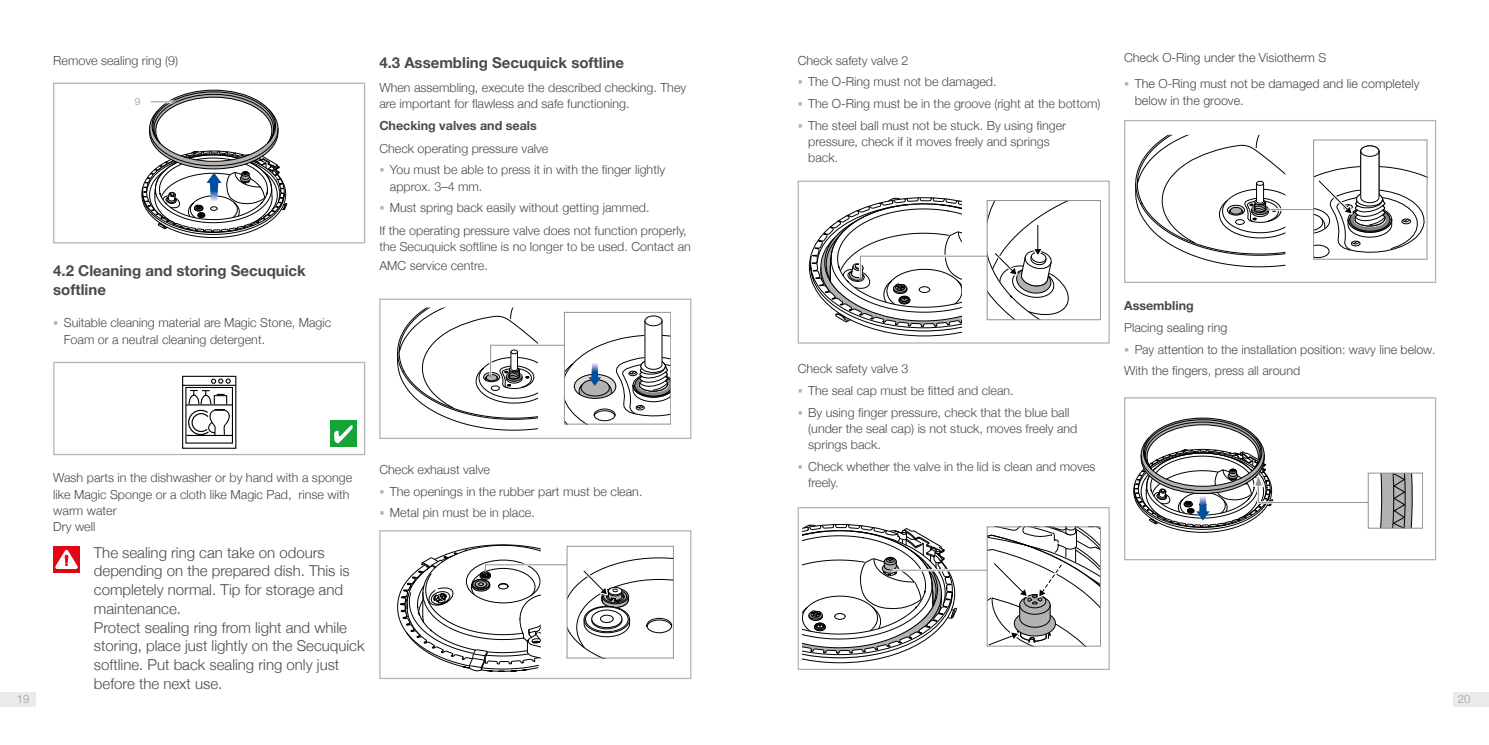
<style>
.page{position:relative;width:1489px;height:745px;background:#fff}
.page>*{position:absolute;margin:0;border:0;box-sizing:border-box;transform-origin:0 0}
.t1{font:300 15px/18.8px "Helvetica Neue";color:#4a4a49}
.t2{font:700 15px/18.8px "Helvetica Neue";color:#4a4a49}
.t3{font:300 12.5px/16.2px "Helvetica Neue";color:#4a4a49}
.t4{font:300 12.5px/26.9px "Helvetica Neue LTW1 G";color:#4a4a49}
.t5{font:700 12.5px "Helvetica Neue";color:#4a4a49}
.t6{font:700 12.5px "Helvetica Neue LTW1 G";color:#4a4a49}
.t7{font:300 11.25px "Helvetica Neue LTW1 G";color:#9c9c9c}
.t8{font:300 10.12px "Helvetica Neue";color:#89949b}
</style>
<div class="page">
<div style="left:1453px;top:691px;width:35px;height:14px;background:#ebebeb"></div>
<div style="left:0;top:691px;width:35px;height:14px;background:#ebebeb"></div>
<svg style="left:141px;top:90px;width:146px;height:148px"></svg>
<div style="left:53px;top:83px;width:312px;height:160px;border:1px solid #b2b2b2"></div>
<svg style="left:182px;top:375px;width:54px;height:73px"></svg>
<div style="left:53px;top:361px;width:312px;height:94px;border:1px solid #b2b2b2"></div>
<div style="left:330px;top:420px;width:26px;height:26px;background:#14a438"></div>
<svg style="left:334px;top:425px;width:18px;height:18px"></svg>
<svg style="left:397px;top:307px;width:273px;height:124px"></svg>
<div style="left:379px;top:298px;width:312px;height:140px;border:1px solid #b2b2b2"></div>
<svg style="left:397px;top:544px;width:276px;height:128px"></svg>
<div style="left:379px;top:530px;width:312px;height:148px;border:1px solid #b2b2b2"></div>
<svg style="left:808px;top:197px;width:292px;height:139px"></svg>
<div style="left:797px;top:180px;width:312px;height:163px;border:1px solid #b2b2b2"></div>
<hr style="left:891px;top:569px;width:96px;height:1px;background:#89949b">
<svg style="left:802px;top:524px;width:154px;height:139px"></svg>
<svg style="left:987px;top:526px;width:113px;height:121px"></svg>
<div style="left:797px;top:506px;width:312px;height:163px;border:1px solid #b2b2b2"></div>
<hr style="left:1268px;top:209px;width:45px;height:1px;background:#89949b">
<svg style="left:1135px;top:134px;width:150px;height:133px"></svg>
<svg style="left:1313px;top:140px;width:113px;height:120px"></svg>
<div style="left:1123px;top:120px;width:312px;height:163px;border:1px solid #b2b2b2"></div>
<svg style="left:1380px;top:474px;width:32px;height:52px;background:#959595"></svg>
<div style="left:1367px;top:472px;width:55px;height:56px;border:1px solid #89949b"></div>
<svg style="left:1133px;top:417px;width:236px;height:116px"></svg>
<div style="left:1123px;top:397px;width:312px;height:163px;border:1px solid #b2b2b2"></div>
<div style="left:53px;top:546px;width:27px;height:27px;background:#e30612"></div>
<svg style="left:55px;top:549px;width:23px;height:19px"></svg>
<p class="t3" style="left:53px;top:52px;width:127px">Remove sealing ring (9)</p>
<p class="t8" style="left:135px;top:93px;width:7px">9</p>
<p class="t2" style="left:53px;top:261px;width:254px">4.2 Cleaning and storing Secuquick softline</p>
<p class="t3" style="left:64px;top:313px;width:269px">Suitable cleaning material are Magic Stone, Magic<br>Foam or a neutral cleaning detergent.</p>
<p class="t2" style="left:379px;top:54px;width:246px">4.3 Assembling Secuquick softline</p>
<p class="t3" style="left:379px;top:78px;width:308px">When assembling, execute the described checking. They are important for flawless and safe functioning.</p>
<p class="t5" style="left:379px;top:116px;width:159px">Checking valves and seals</p>
<p class="t3" style="left:390px;top:137px;width:277px;line-height:21.6px;text-indent:-11px">Check operating pressure valve<br>You must be able to press it in with the finger lightly</p>
<p class="t3" style="left:390px;top:177px;width:94px">approx. 3–4 mm.</p>
<p class="t3" style="left:390px;top:199px;width:261px">Must spring back easily without getting jammed.</p>
<p class="t3" style="left:379px;top:221px;width:309px">If the operating pressure valve does not function properly,</p>
<p class="t3" style="left:379px;top:236px;width:313px;line-height:18.8px">the Secuquick softline is no longer to be used. Contact an<br>AMC service centre.</p>
<p class="t3" style="left:53px;top:468px;width:300px">Wash parts in the dishwasher or by hand with a sponge like Magic Sponge or a cloth like Magic Pad, rinse with warm water<br>Dry well</p>
<p class="t1" style="left:94px;top:541px;width:272px">The sealing ring can take on odours depending on the prepared dish. This is completely normal. Tip for storage and maintenance.<br>Protect sealing ring from light and while storing, place just lightly on the Secuquick softline. Put back sealing ring only just before the next use.</p>
<p class="t3" style="left:390px;top:458px;width:254px;line-height:21.6px;text-indent:-11px">Check exhaust valve<br>The openings in the rubber part must be clean.<br>Metal pin must be in place.</p>
<p class="t3" style="left:808px;top:49px;width:293px;line-height:21.6px;text-indent:-11px">Check safety valve 2<br>The O-Ring must not be damaged.<br>The O-Ring must be in the groove (right at the bottom)<br>The steel ball must not be stuck. By using finger</p>
<p class="t3" style="left:808px;top:132px;width:243px">pressure, check if it moves freely and springs back.</p>
<p class="t4" style="left:1134px;top:44px;width:286px;text-indent:-11px">Check O-Ring under the Visiotherm S<br>The O-Ring must not be damaged and lie completely</p>
<p class="t4" style="left:1134px;top:87px;width:110px">below in the groove.</p>
<p class="t3" style="left:808px;top:357px;width:262px;line-height:21.6px;text-indent:-11px">Check safety valve 3<br>The seal cap must be fitted and clean.<br>By using finger pressure, check that the blue ball</p>
<p class="t3" style="left:808px;top:419px;width:271px">(under the seal cap) is not stuck, moves freely and springs back.</p>
<p class="t3" style="left:808px;top:457px;width:289px">Check whether the valve in the lid is clean and moves freely.</p>
<p class="t6" style="left:1124px;top:298px;width:71px">Assembling</p>
<p class="t4" style="left:1124px;top:314px;width:105px">Placing sealing ring</p>
<p class="t4" style="left:1134px;top:335px;width:302px">Pay attention to the installation position: wavy line below.</p>
<p class="t4" style="left:1124px;top:357px;width:178px">With the fingers, press all around</p>
<p class="t7" style="left:17px;top:691px;width:14px">19</p>
<p class="t7" style="left:1457px;top:691px;width:14px">20</p>
</div>
